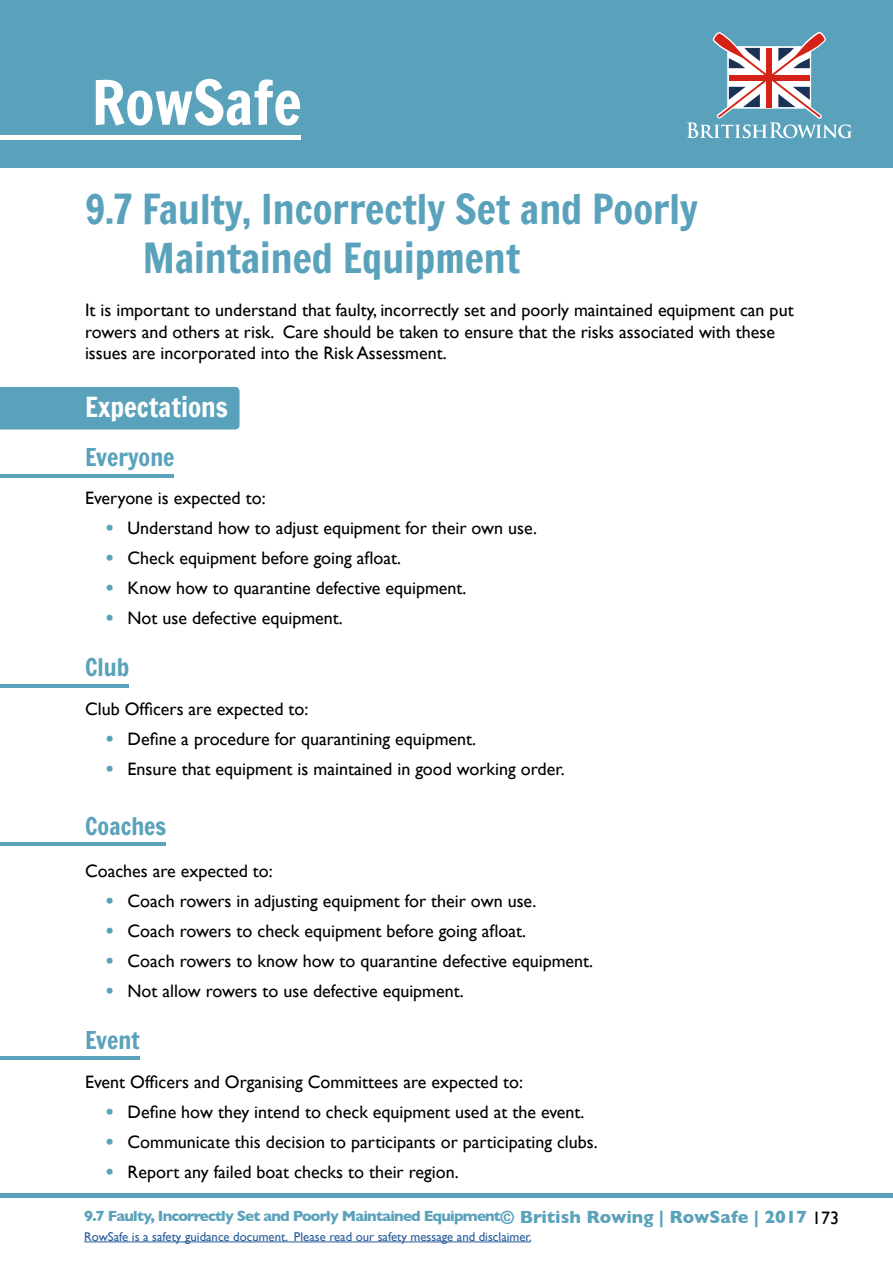
<style>
.page{position:relative;width:893px;height:1263px;background:#fff}
.page>*{position:absolute;margin:0;border:0;box-sizing:border-box;transform-origin:0 0}
.t1{font:60px "Francois One";color:#fff}
.Section_sub_heading{font:40.5px/48.9px "Francois One";color:#5aa2bb}
.Heading_18pt{font:27px "Francois One";color:#fff}
.Sub-heading{font:24px "Francois One";color:#5aa2bb}
.Body_copy{font:18px/21.6px "Gill Sans";color:#000}
.Bullet_intro_line{font:18px "Gill Sans";color:#000}
.t2{font:700 18px "Gill Sans";color:#5aa2bb}
.t3{font:700 15px "Gill Sans";letter-spacing:-.05em;color:#5aa2bb}
.t4{font:12.75px "Gill Sans";color:#275b9b}
.s1{font-family:"Francois One";color:#5aa2bb}
.s2{font-weight:400;color:#000}
</style>
<div class="page">
<hr style="left:0;top:1193px;width:893px;height:4px;background:#5aa2bb">
<div style="left:0;top:0;width:893px;height:168px;background:#5aa2bb"></div>
<svg style="left:687px;top:32px;width:165px;height:106px"></svg>
<hr style="left:0;top:135px;width:301px;height:4px;background:#fff">
<hr style="left:84px;top:1241px;width:447px;height:1px;background:#275b9b">
<div style="left:0;top:387px;width:240px;height:42px;background:#5aa2bb"></div>
<hr style="left:0;top:474px;width:174px;height:4px;background:#5aa2bb">
<hr style="left:0;top:684px;width:128px;height:4px;background:#5aa2bb">
<hr style="left:0;top:1056px;width:139px;height:4px;background:#5aa2bb">
<hr style="left:0;top:842px;width:166px;height:4px;background:#5aa2bb">
<h1 class="t1" style="left:92px;top:59px;width:211px">RowSafe</h1>
<p class="Section_sub_heading" style="left:143px;top:184px;width:557px;text-indent:-58px">9.7 Faulty, Incorrectly Set and Poorly<br>Maintained Equipment</p>
<p class="Body_copy" style="left:85px;top:299px;width:710px">It is important to understand that faulty, incorrectly set and poorly maintained equipment can put rowers and others at risk. Care should be taken to ensure that the risks associated with these issues are incorporated into the Risk Assessment.</p>
<p class="Heading_18pt" style="left:85px;top:387px;width:145px">Expectations</p>
<p class="Sub-heading" style="left:85px;top:440px;width:91px">Everyone</p>
<p class="Bullet_intro_line" style="left:85px;top:487px;width:182px">Everyone is expected to:</p>
<p class="Body_copy" style="left:106px;top:517px;width:432px"><span class="s1">•</span> Understand how to adjust equipment for their own use.</p>
<p class="Body_copy" style="left:106px;top:547px;width:296px"><span class="s1">•</span> Check equipment before going afloat.</p>
<p class="Body_copy" style="left:106px;top:577px;width:362px"><span class="s1">•</span> Know how to quarantine defective equipment.</p>
<p class="Body_copy" style="left:106px;top:607px;width:238px"><span class="s1">•</span> Not use defective equipment.</p>
<p class="Sub-heading" style="left:85px;top:650px;width:46px">Club</p>
<p class="Bullet_intro_line" style="left:85px;top:699px;width:225px">Club Officers are expected to:</p>
<p class="Body_copy" style="left:106px;top:728px;width:371px"><span class="s1">•</span> Define a procedure for quarantining equipment.</p>
<p class="Body_copy" style="left:106px;top:758px;width:460px"><span class="s1">•</span> Ensure that equipment is maintained in good working order.</p>
<p class="Sub-heading" style="left:85px;top:808px;width:83px">Coaches</p>
<p class="Bullet_intro_line" style="left:85px;top:860px;width:189px">Coaches are expected to:</p>
<p class="Body_copy" style="left:106px;top:890px;width:432px"><span class="s1">•</span> Coach rowers in adjusting equipment for their own use.</p>
<p class="Body_copy" style="left:106px;top:920px;width:421px"><span class="s1">•</span> Coach rowers to check equipment before going afloat.</p>
<p class="Body_copy" style="left:106px;top:950px;width:488px"><span class="s1">•</span> Coach rowers to know how to quarantine defective equipment.</p>
<p class="Body_copy" style="left:106px;top:980px;width:359px"><span class="s1">•</span> Not allow rowers to use defective equipment.</p>
<p class="Sub-heading" style="left:85px;top:1023px;width:56px">Event</p>
<p class="Bullet_intro_line" style="left:85px;top:1071px;width:440px">Event Officers and Organising Committees are expected to:</p>
<p class="Body_copy" style="left:106px;top:1101px;width:480px"><span class="s1">•</span> Define how they intend to check equipment used at the event.</p>
<p class="Body_copy" style="left:106px;top:1131px;width:493px"><span class="s1">•</span> Communicate this decision to participants or participating clubs.</p>
<p class="Body_copy" style="left:106px;top:1161px;width:354px"><span class="s1">•</span> Report any failed boat checks to their region.</p>
<p class="t3" style="left:84px;top:1204px;width:418px">9.7 Faulty, Incorrectly Set and Poorly Maintained Equipment</p>
<p class="t2" style="left:500px;top:1203px;width:341px">© British Rowing | RowSafe | 2017 <span class="s2">173</span></p>
<p class="t4" style="left:84px;top:1229px;width:449px">RowSafe is a safety guidance document. Please read our safety message and disclaimer.</p>
</div>
